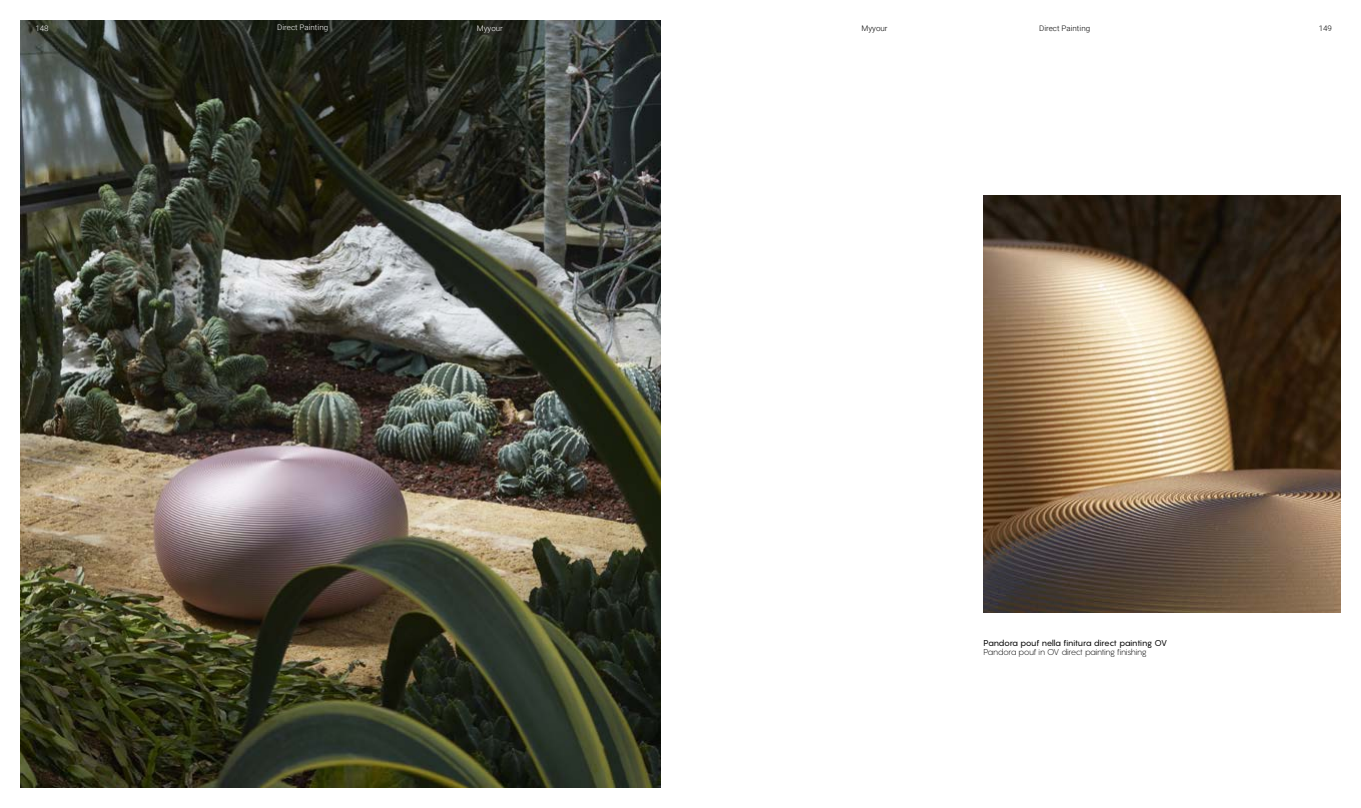
<style>
.page{position:relative;width:1361px;height:808px;background:#fff}
.page>*{position:absolute;margin:0;border:0;box-sizing:border-box;transform-origin:0 0}
.t1{font:8.4px "Pangram";letter-spacing:-.035em;color:#000}
.t2{font:300 8.4px "Pangram";letter-spacing:-.04em;color:#000}
.t3{font:300 7.7px "Roboto";color:#fff;scale:1.04 1}
.t4{font:300 7.7px "Roboto";color:#000;scale:1.04 1}
</style>
<div class="page">
<img style="left:21px;top:20px;width:639px;height:768px">
<img style="left:983px;top:196px;width:357px;height:416px">
<p class="t3" style="left:35px;top:23px;width:14px">148</p>
<p class="t3" style="left:277px;top:21px;width:51px">Direct Painting</p>
<p class="t3" style="left:477px;top:23px;width:27px">Myyour</p>
<p class="t4" style="left:861px;top:23px;width:27px">Myyour</p>
<p class="t4" style="left:1039px;top:23px;width:51px">Direct Painting</p>
<p class="t4" style="left:1318px;top:23px;width:14px">149</p>
<p class="t1" style="left:983px;top:637px;width:185px">Pandora pouf nella finitura direct painting OV</p>
<p class="t2" style="left:983px;top:647px;width:165px">Pandora pouf in OV direct painting finishing</p>
</div>
